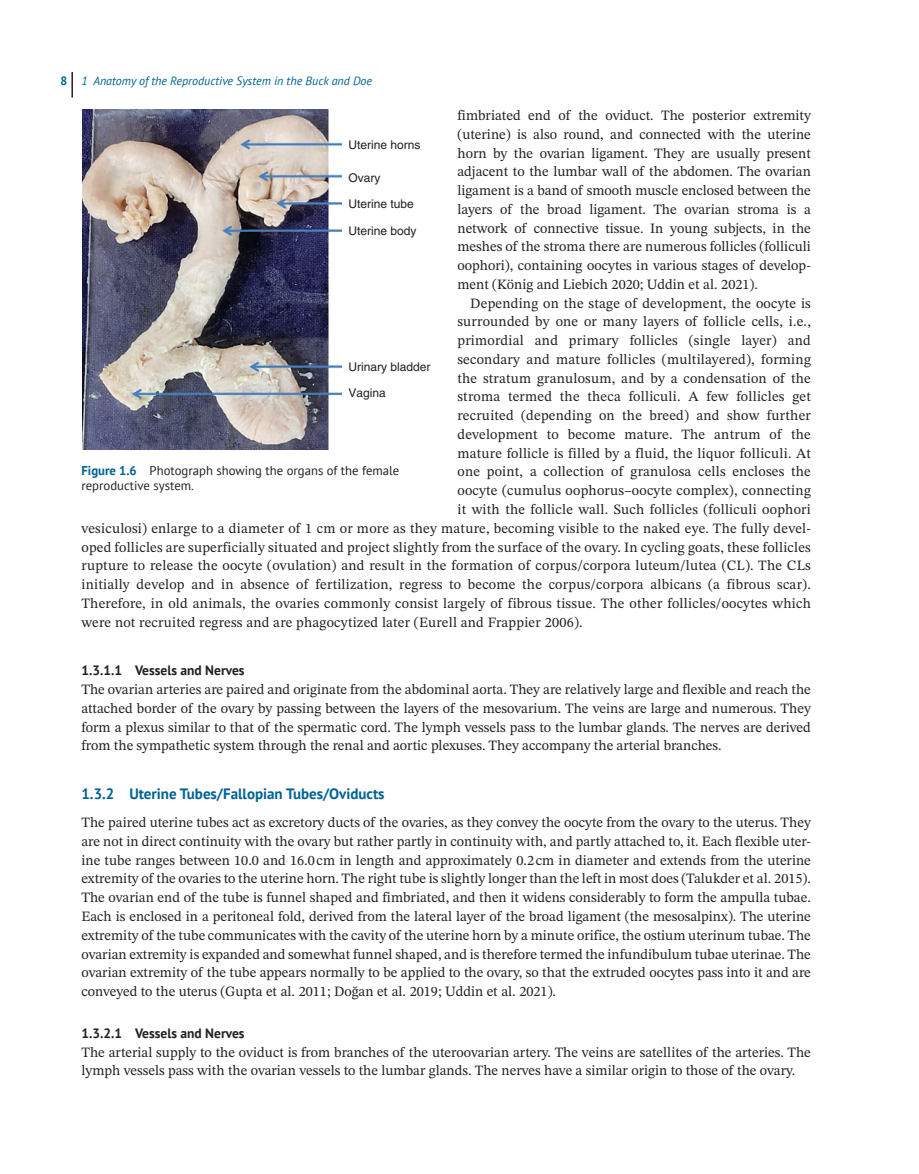
<style>
.page{position:relative;width:919px;height:1174px;background:#fff}
.page>*{position:absolute;margin:0;border:0;box-sizing:border-box;transform-origin:0 0}
.t1{font:700 15px "PT Sans";color:#006292}
.t2{font:14.25px/18.8px "STIX Two Text";letter-spacing:.015em;color:#231f20;text-align:justify}
.t3{font:700 13.5px "PT Sans";color:#231f20}
.t4{font:12.75px/15px "PT Sans";color:#231f20}
.t5{font:12px/26.2px "Helvetica LT Std";color:#231f20}
.t6{font:italic 12px "PT Sans";color:#006292}
.s1{font-weight:700;font-style:normal}
.s2{font-weight:700;color:#006292}
</style>
<div class="page">
<hr style="left:71px;top:72px;width:2px;height:25px;background:#231f20">
<img style="left:82px;top:109px;width:259px;height:340px">
<p class="t6" style="left:60px;top:73px;width:313px"><span class="s1">8</span> 1 Anatomy of the Reproductive System in the Buck and Doe</p>
<p class="t2" style="left:457px;top:106px;width:355px">fimbriated end of the oviduct. The posterior extremity (uterine) is also round, and connected with the uterine horn by the ovarian ligament. They are usually present adjacent to the lumbar wall of the abdomen. The ovarian ligament is a band of smooth muscle enclosed between the layers of the broad ligament. The ovarian stroma is a network of connective tissue. In young subjects, in the meshes of the stroma there are numerous follicles (folliculi oophori), containing oocytes in various stages of develop&shy;ment (König and Liebich 2020; Uddin et al. 2021).</p>
<p class="t2" style="left:470px;top:293px;width:342px">Depending on the stage of development, the oocyte is</p>
<p class="t2" style="left:457px;top:312px;width:355px">surrounded by one or many layers of follicle cells, i.e.,</p>
<p class="t2" style="left:457px;top:331px;width:355px">primordial and primary follicles (single layer) and</p>
<p class="t2" style="left:457px;top:350px;width:355px">secondary and mature follicles (multilayered), forming</p>
<p class="t2" style="left:457px;top:368px;width:355px">the stratum granulosum, and by a condensation of the</p>
<p class="t2" style="left:457px;top:387px;width:355px">stroma termed the theca folliculi. A few follicles get</p>
<p class="t2" style="left:457px;top:406px;width:355px">recruited (depending on the breed) and show further</p>
<p class="t2" style="left:457px;top:425px;width:355px">development to become mature. The antrum of the</p>
<p class="t2" style="left:457px;top:443px;width:355px">mature follicle is filled by a fluid, the liquor folliculi. At</p>
<p class="t2" style="left:457px;top:462px;width:355px">one point, a collection of granulosa cells encloses the</p>
<p class="t2" style="left:457px;top:481px;width:355px">oocyte (cumulus oophorus–oocyte complex), connecting</p>
<p class="t2" style="left:457px;top:500px;width:355px">it with the follicle wall. Such follicles (folliculi oophori</p>
<p class="t2" style="left:81px;top:518px;width:731px">vesiculosi) enlarge to a diameter of 1 cm or more as they mature, becoming visible to the naked eye. The fully devel-</p>
<p class="t2" style="left:81px;top:537px;width:731px">oped follicles are superficially situated and project slightly from the surface of the ovary. In cycling goats, these follicles</p>
<p class="t2" style="left:81px;top:556px;width:731px">rupture to release the oocyte (ovulation) and result in the formation of corpus/corpora luteum/lutea (CL). The CLs</p>
<p class="t2" style="left:81px;top:575px;width:731px">initially develop and in absence of fertilization, regress to become the corpus/corpora albicans (a fibrous scar).</p>
<p class="t2" style="left:81px;top:593px;width:731px">Therefore, in old animals, the ovaries commonly consist largely of fibrous tissue. The other follicles/oocytes which</p>
<p class="t2" style="left:81px;top:612px;width:502px">were not recruited regress and are phagocytized later (Eurell and Frappier 2006).</p>
<p class="t3" style="left:81px;top:661px;width:165px">1.3.1.1 Vessels and Nerves</p>
<p class="t2" style="left:81px;top:680px;width:731px">The ovarian arteries are paired and originate from the abdominal aorta. They are relatively large and flexible and reach the attached border of the ovary by passing between the layers of the mesovarium. The veins are large and numerous. They form a plexus similar to that of the spermatic cord. The lymph vessels pass to the lumbar glands. The nerves are derived from the sympathetic system through the renal and aortic plexuses. They accompany the arterial branches.</p>
<p class="t1" style="left:81px;top:783px;width:304px">1.3.2 Uterine Tubes/Fallopian Tubes/Oviducts</p>
<p class="t2" style="left:81px;top:813px;width:731px">The paired uterine tubes act as excretory ducts of the ovaries, as they convey the oocyte from the ovary to the uterus. They are not in direct continuity with the ovary but rather partly in continuity with, and partly attached to, it. Each flexible uter&shy;ine tube ranges between 10.0 and 16.0 cm in length and approximately 0.2 cm in diameter and extends from the uterine extremity of the ovaries to the uterine horn. The right tube is slightly longer than the left in most does (Talukder et al. 2015).<br>The ovarian end of the tube is funnel shaped and fimbriated, and then it widens considerably to form the ampulla tubae.<br>Each is enclosed in a peritoneal fold, derived from the lateral layer of the broad ligament (the mesosalpinx). The uterine extremity of the tube communicates with the cavity of the uterine horn by a minute orifice, the ostium uterinum tubae. The ovarian extremity is expanded and somewhat funnel shaped, and is therefore termed the infundibulum tubae uterinae. The ovarian extremity of the tube appears normally to be applied to the ovary, so that the extruded oocytes pass into it and are conveyed to the uterus (Gupta et al. 2011; Doğan et al. 2019; Uddin et al. 2021).</p>
<p class="t3" style="left:81px;top:1024px;width:165px">1.3.2.1 Vessels and Nerves</p>
<p class="t2" style="left:81px;top:1042px;width:731px">The arterial supply to the oviduct is from branches of the uteroovarian artery. The veins are satellites of the arteries. The lymph vessels pass with the ovarian vessels to the lumbar glands. The nerves have a similar origin to those of the ovary.</p>
<p class="t5" style="left:348px;top:132px;width:74px">Uterine horns</p>
<p class="t5" style="left:348px;top:164px;width:67px">Ovary<br>Uterine tube</p>
<p class="t5" style="left:348px;top:217px;width:70px">Uterine body</p>
<p class="t5" style="left:348px;top:353px;width:84px">Urinary bladder</p>
<p class="t5" style="left:348px;top:380px;width:39px">Vagina</p>
<p class="t4" style="left:81px;top:462px;width:319px"><span class="s2">Figure 1.6</span> Photograph showing the organs of the female reproductive system.</p>
</div>
